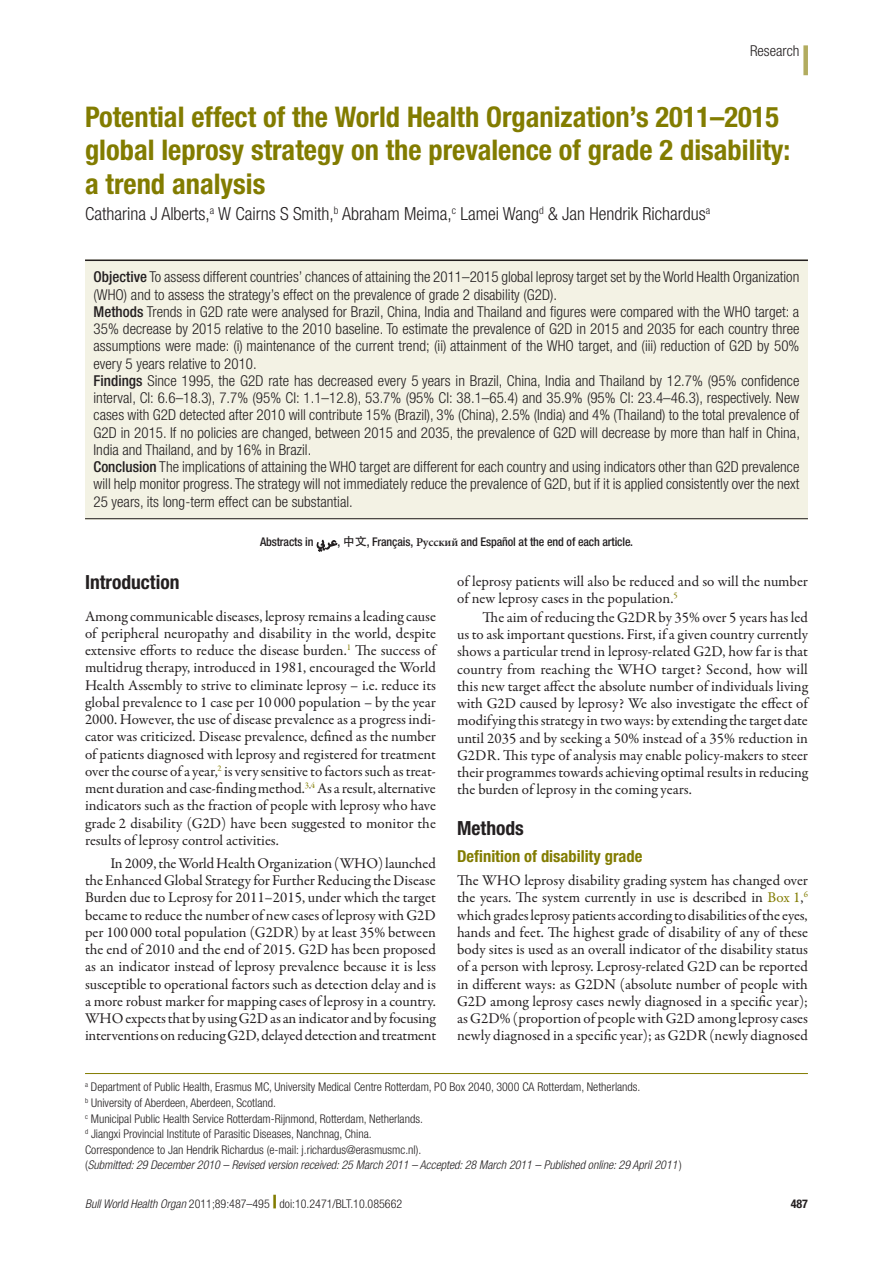
<style>
.page{position:relative;width:893px;height:1263px;background:#fff}
.page>*{position:absolute;margin:0;border:0;box-sizing:border-box;transform-origin:0 0}
.t1{font:700 condensed 28.5px/33.8px "Helvetica Neue LT Std";color:#827c00}
.t2{font:700 condensed 19.5px "Helvetica Neue LT Std";color:#231f20}
.t3{font:300 condensed 18px "Helvetica Neue LT Std";color:#231f20}
.t4{font:700 condensed 16.5px "Helvetica Neue LT Std";color:#827c00}
.t5{font:15px/17.2px "Garamond Premr Pro";color:#231f20;text-align:justify}
.t6{font:300 condensed 15px/17.2px "Helvetica Neue LT Std";color:#231f20}
.t7{font:300 condensed 12px/15.6px "Helvetica Neue LT Std";color:#231f20}
.t8{font:500 condensed 12px "Helvetica Neue LT Std";letter-spacing:-.01em;color:#231f20}
.t9{font:700 condensed 12px "Helvetica Neue LT Std";color:#231f20}
.s1{font-weight:500}
.s2{font-family:"Adobe Arabic";font-weight:400;font-stretch:normal;font-size:18px}
.s3{font-family:"Adobe Heiti Std";font-weight:400;font-stretch:normal}
.s4{font-family:"Minion Pro";font-weight:600;font-stretch:normal}
.s5{color:#827c00}
.s6{font-style:italic}
.s7{font-weight:800;font-stretch:expanded;font-size:18px;color:#827c00}
</style>
<div class="page">
<div style="left:803px;top:45px;width:5px;height:30px;background:#b2ac5f"></div>
<svg style="left:316px;top:539px;width:22px;height:13px"></svg>
<div style="left:85px;top:259px;width:723px;height:260px;background:#f3f2e4"></div>
<hr style="left:85px;top:1073px;width:723px;height:1px;background:#827c00">
<hr style="left:85px;top:260px;width:723px;height:1px;background:#231f20">
<hr style="left:85px;top:518px;width:723px;height:1px;background:#231f20">
<p class="t6" style="left:750px;top:42px;width:51px">Research</p>
<h1 class="t1" style="left:85px;top:99px;width:707px">Potential effect of the World Health Organization’s 2011–2015 global leprosy strategy on the prevalence of grade 2 disability: a trend analysis</h1>
<p class="t3" style="left:85px;top:203px;width:627px">Catharina J Alberts,<sup>a</sup> W Cairns S Smith,<sup>b</sup> Abraham Meima,<sup>c</sup> Lamei Wang<sup>d</sup> &amp; Jan Hendrik Richardus<sup>a</sup></p>
<p class="t6" style="left:94px;top:268px;width:708px"><span class="s1">Objective</span> To assess different countries’ chances of attaining the 2011–2015 global leprosy target set by the World Health Organization (WHO) and to assess the strategy’s effect on the prevalence of grade 2 disability (G2D).<br><span class="s1">Methods</span> Trends in G2D rate were analysed for Brazil, China, India and Thailand and figures were compared with the WHO target: a 35% decrease by 2015 relative to the 2010 baseline. To estimate the prevalence of G2D in 2015 and 2035 for each country three assumptions were made: (i) maintenance of the current trend; (ii) attainment of the WHO target, and (iii) reduction of G2D by 50% every 5 years relative to 2010.<br><span class="s1">Findings</span> Since 1995, the G2D rate has decreased every 5 years in Brazil, China, India and Thailand by 12.7% (95% confidence interval, CI: 6.6–18.3), 7.7% (95% CI: 1.1–12.8), 53.7% (95% CI: 38.1–65.4) and 35.9% (95% CI: 23.4–46.3), respectively. New cases with G2D detected after 2010 will contribute 15% (Brazil), 3% (China), 2.5% (India) and 4% (Thailand) to the total prevalence of G2D in 2015. If no policies are changed, between 2015 and 2035, the prevalence of G2D will decrease by more than half in China, India and Thailand, and by 16% in Brazil.<br><span class="s1">Conclusion</span> The implications of attaining the WHO target are different for each country and using indicators other than G2D prevalence will help monitor progress. The strategy will not immediately reduce the prevalence of G2D, but if it is applied consistently over the next 25 years, its long-term effect can be substantial.</p>
<p class="t8" style="left:260px;top:534px;width:374px">Abstracts in <span class="s2">عريب</span> , <span class="s3">中文</span>, Français, <span class="s4">Pусский</span> and Español at the end of each article.</p>
<h2 class="t2" style="left:85px;top:570px;width:96px">Introduction</h2>
<p class="t5" style="left:85px;top:608px;width:352px">Among communicable diseases, leprosy remains a leading cause of peripheral neuropathy and disability in the world, despite extensive efforts to reduce the disease burden.<sup>1</sup> The success of multidrug therapy, introduced in 1981, encouraged the World Health Assembly to strive to eliminate leprosy – i.e. reduce its global prevalence to 1 case per 10 000 population – by the year 2000. However, the use of disease prevalence as a progress indi&shy;cator was criticized. Disease prevalence, defined as the number of patients diagnosed with leprosy and registered for treatment over the course of a year,<sup>2</sup> is very sensitive to factors such as treat&shy;ment duration and case-finding method.<sup>3</sup><sup>,</sup><sup>4</sup> As a result, alternative indicators such as the fraction of people with leprosy who have grade 2 disability (G2D) have been suggested to monitor the results of leprosy control activities.</p>
<p class="t5" style="left:85px;top:855px;width:353px;text-indent:26px">In 2009, the World Health Organization (WHO) launched the Enhanced Global Strategy for Further Reducing the Disease Burden due to Leprosy for 2011–2015, under which the target became to reduce the number of new cases of leprosy with G2D per 100 000 total population (G2DR) by at least 35% between the end of 2010 and the end of 2015. G2D has been proposed as an indicator instead of leprosy prevalence because it is less susceptible to operational factors such as detection delay and is a more robust marker for mapping cases of leprosy in a country.<br>WHO expects that by using G2D as an indicator and by focusing interventions on reducing G2D, delayed detection and treatment</p>
<p class="t5" style="left:457px;top:573px;width:352px">of leprosy patients will also be reduced and so will the number of new leprosy cases in the population.<sup>5</sup></p>
<p class="t5" style="left:457px;top:609px;width:352px;text-indent:26px">The aim of reducing the G2DR by 35% over 5 years has led us to ask important questions. First, if a given country currently shows a particular trend in leprosy-related G2D, how far is that country from reaching the WHO target? Second, how will this new target affect the absolute number of individuals living with G2D caused by leprosy? We also investigate the effect of modifying this strategy in two ways: by extending the target date until 2035 and by seeking a 50% instead of a 35% reduction in G2DR. This type of analysis may enable policy-makers to steer their programmes towards achieving optimal results in reducing the burden of leprosy in the coming years.</p>
<h2 class="t2" style="left:457px;top:816px;width:68px">Methods</h2>
<p class="t4" style="left:457px;top:847px;width:187px">Definition of disability grade</p>
<p class="t5" style="left:457px;top:872px;width:352px">The WHO leprosy disability grading system has changed over the years. The system currently in use is described in <span class="s5">Box 1</span>,<sup>6 </sup>which grades leprosy patients according to disabilities of the eyes, hands and feet. The highest grade of disability of any of these body sites is used as an overall indicator of the disability status of a person with leprosy. Leprosy-related G2D can be reported in different ways: as G2DN (absolute number of people with G2D among leprosy cases newly diagnosed in a specific year); as G2D% (proportion of people with G2D among leprosy cases newly diagnosed in a specific year); as G2DR (newly diagnosed</p>
<p class="t7" style="left:85px;top:1079px;width:598px"><sup>a</sup> Department of Public Health, Erasmus MC, University Medical Centre Rotterdam, PO Box 2040, 3000 CA Rotterdam, Netherlands.<br><sup>b</sup> University of Aberdeen, Aberdeen, Scotland.<br><sup>c</sup> Municipal Public Health Service Rotterdam-Rijnmond, Rotterdam, Netherlands.<br><sup>d</sup> Jiangxi Provincial Institute of Parasitic Diseases, Nanchnag, China.<br>Correspondence to Jan Hendrik Richardus (e-mail: j.richardus@erasmusmc.nl).<br>(<span class="s6">Submitted: 29 December 2010 – Revised version received: 25 March 2011 – Accepted: 28 March 2011 – Published online: 29 April 2011</span> )</p>
<p class="t7" style="left:85px;top:1196px;width:319px"><span class="s6">Bull World Health Organ</span> 2011;89:487–495 <span class="s7">|</span> doi:10.2471/BLT.10.085662</p>
<p class="t9" style="left:791px;top:1196px;width:19px">487</p>
</div>
